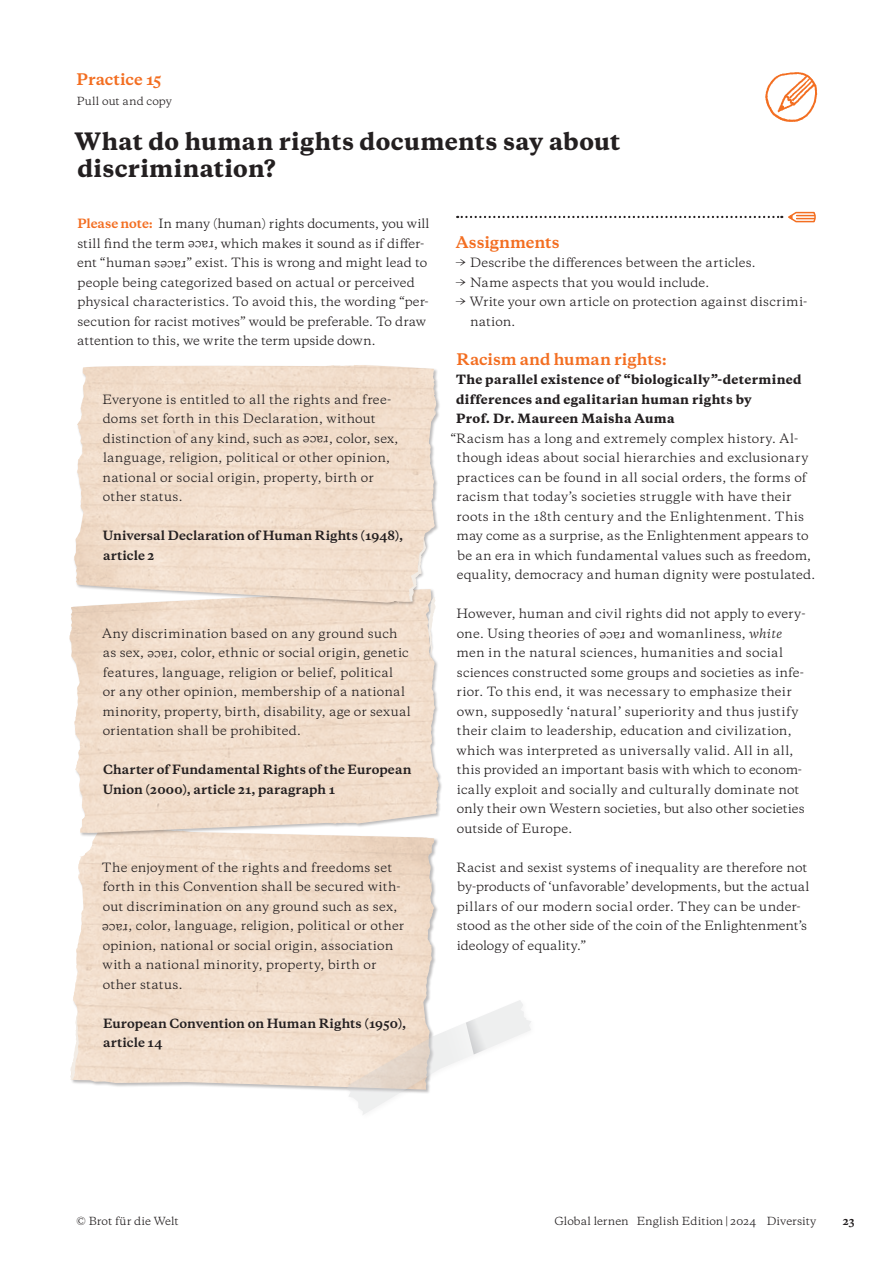
<style>
.page{position:relative;width:893px;height:1263px;background:#fff}
.page>*{position:absolute;margin:0;border:0;box-sizing:border-box;transform-origin:0 0}
.t1{font:800 22.5px/27px "Galaxie Copernicus";letter-spacing:.02em;color:#231f20}
.t2{font:700 15px "Galaxie Copernicus";color:#f36e21}
.t3{font:12px/19.5px "Galaxie Copernicus";letter-spacing:.015em;color:#231f20}
.t4{font:700 12px/19.5px "Galaxie Copernicus";letter-spacing:.01em;color:#231f20}
.t5{font:800 12px/19.5px "Galaxie Copernicus";letter-spacing:.03em;color:#231f20}
.t6{font:12px "Galaxie Copernicus";letter-spacing:-.005em;color:#231f20}
.t7{font:10.5px "Galaxie Copernicus";letter-spacing:.005em;color:#231f20}
.t8{font:700 10.5px "Galaxie Copernicus";color:#231f20}
.s1{font-weight:700;color:#f36e21}
.s2{font-style:italic}
</style>
<div class="page">
<img style="left:765px;top:72px;width:53px;height:50px">
<img style="left:71px;top:837px;width:364px;height:252px">
<svg style="left:70px;top:1010px;width:9px;height:70px"></svg>
<div style="left:69px;top:588px;width:374px;height:249px;background:#231f20;opacity:.3"></div>
<img style="left:69px;top:589px;width:370px;height:244px">
<div style="left:73px;top:364px;width:368px;height:243px;background:#231f20;opacity:.3"></div>
<img style="left:74px;top:365px;width:361px;height:238px">
<svg style="left:409px;top:538px;width:27px;height:121px"></svg>
<div style="left:344px;top:997px;width:194px;height:124px;background:#231f20;opacity:.13"></div>
<svg style="left:347px;top:1000px;width:184px;height:115px"></svg>
<svg style="left:457px;top:211px;width:359px;height:12px"></svg>
<p class="t2" style="left:77px;top:69px;width:87px">Practice 15</p>
<p class="t7" style="left:77px;top:94px;width:97px">Pull out and copy</p>
<h1 class="t1" style="left:74px;top:128px;width:547px">What do human rights documents say about discrimination?</h1>
<p class="t3" style="left:77px;top:214px;width:354px"><span class="s1">Please note:</span> In many (human) rights documents, you will still find the term</p>
<p class="t3" style="left:214px;top:255px;width:28px;rotate:-180deg">race</p>
<p class="t3" style="left:214px;top:234px;width:212px">, which makes it sound as if differ-</p>
<p class="t6" style="left:77px;top:255px;width:75px">ent “human</p>
<p class="t3" style="left:186px;top:275px;width:34px;rotate:-180deg">races</p>
<p class="t3" style="left:77px;top:253px;width:353px;text-indent:109px">” exist. This is wrong and might lead to people being categorized based on actual or perceived physical characteristics. To avoid this, the wording “per&shy;secution for racist motives” would be preferable. To draw attention to this, we write the term upside down.</p>
<p class="t3" style="left:102px;top:390px;width:290px">Everyone is entitled to all the rights and free&shy;doms set forth in this Declaration, without distinction of any kind, such as</p>
<p class="t3" style="left:103px;top:429px;width:297px;text-indent:226px">, color, sex, language, religion, political or other opinion, national or social origin, property, birth or other status.</p>
<p class="t4" style="left:103px;top:526px;width:302px">Universal Declaration of Human Rights (1948), article 2</p>
<p class="t3" style="left:329px;top:450px;width:28px;rotate:-180deg">race</p>
<p class="t3" style="left:102px;top:624px;width:297px">Any discrimination based on any ground such as sex,</p>
<p class="t3" style="left:103px;top:643px;width:310px;text-indent:71px">, color, ethnic or social origin, genetic features, language, religion or belief, political<br>or any other opinion, membership of a national minority, property, birth, disability, age or sexual orientation shall be prohibited.</p>
<p class="t4" style="left:103px;top:760px;width:310px">Charter of Fundamental Rights of the European<br>Union (2000), article 21, paragraph 1</p>
<p class="t3" style="left:173px;top:665px;width:28px;rotate:-180deg">race</p>
<p class="t3" style="left:102px;top:858px;width:300px">The enjoyment of the rights and freedoms set forth in this Convention shall be secured with&shy;out discrimination on any ground such as sex,</p>
<p class="t3" style="left:128px;top:938px;width:28px;rotate:-180deg">race</p>
<p class="t3" style="left:103px;top:916px;width:303px;text-indent:26px">, color, language, religion, political or other opinion, national or social origin, association with a national minority, property, birth or other status.</p>
<p class="t4" style="left:103px;top:1014px;width:305px">European Convention on Human Rights (1950), article 14</p>
<p class="t2" style="left:456px;top:232px;width:105px">Assignments</p>
<p class="t3" style="left:455px;top:253px;width:302px">→ Describe the differences between the articles.</p>
<p class="t3" style="left:455px;top:273px;width:255px">→ Name aspects that you would include.</p>
<p class="t3" style="left:470px;top:292px;width:339px;text-indent:-15px">→ Write your own article on protection against discrimi&shy;nation.</p>
<p class="t2" style="left:457px;top:349px;width:212px">Racism and human rights:</p>
<p class="t5" style="left:456px;top:370px;width:347px">The parallel existence of “biologically”-determined differences and egalitarian human rights by<br>Prof. Dr. Maureen Maisha Auma</p>
<p class="t3" style="left:457px;top:429px;width:360px;text-indent:-6px">“Racism has a long and extremely complex history. Al&shy;though ideas about social hierarchies and exclusionary practices can be found in all social orders, the forms of racism that today’s societies struggle with have their roots in the 18th century and the Enlightenment. This may come as a surprise, as the Enlightenment appears to be an era in which fundamental values such as freedom, equality, democracy and human dignity were postulated.</p>
<p class="t3" style="left:456px;top:604px;width:351px">However, human and civil rights did not apply to every&shy;one. Using theories of</p>
<p class="t3" style="left:457px;top:624px;width:350px;text-indent:173px">and womanliness, <span class="s2">white </span>men in the natural sciences, humanities and social sciences constructed some groups and societies as infe&shy;rior. To this end, it was necessary to emphasize their own, supposedly ‘natural’ superiority and thus justify their claim to leadership, education and civilization, which was interpreted as universally valid. All in all, this provided an important basis with which to econom&shy;ically exploit and socially and culturally dominate not only their own Western societies, but also other societies outside of Europe.</p>
<p class="t3" style="left:456px;top:858px;width:354px">Racist and sexist systems of inequality are therefore not by-products of ‘unfavorable’ developments, but the actual pillars of our modern social order. They can be under&shy;stood as the other side of the coin of the Enlightenment’s ideology of equality.”</p>
<p class="t3" style="left:625px;top:646px;width:28px;rotate:-180deg">race</p>
<p class="t7" style="left:77px;top:1214px;width:104px">© Brot für die Welt</p>
<p class="t7" style="left:554px;top:1214px;width:264px">Global lernen English Edition | 2024 Diversity</p>
<p class="t8" style="left:843px;top:1214px;width:13px">23</p>
</div>
